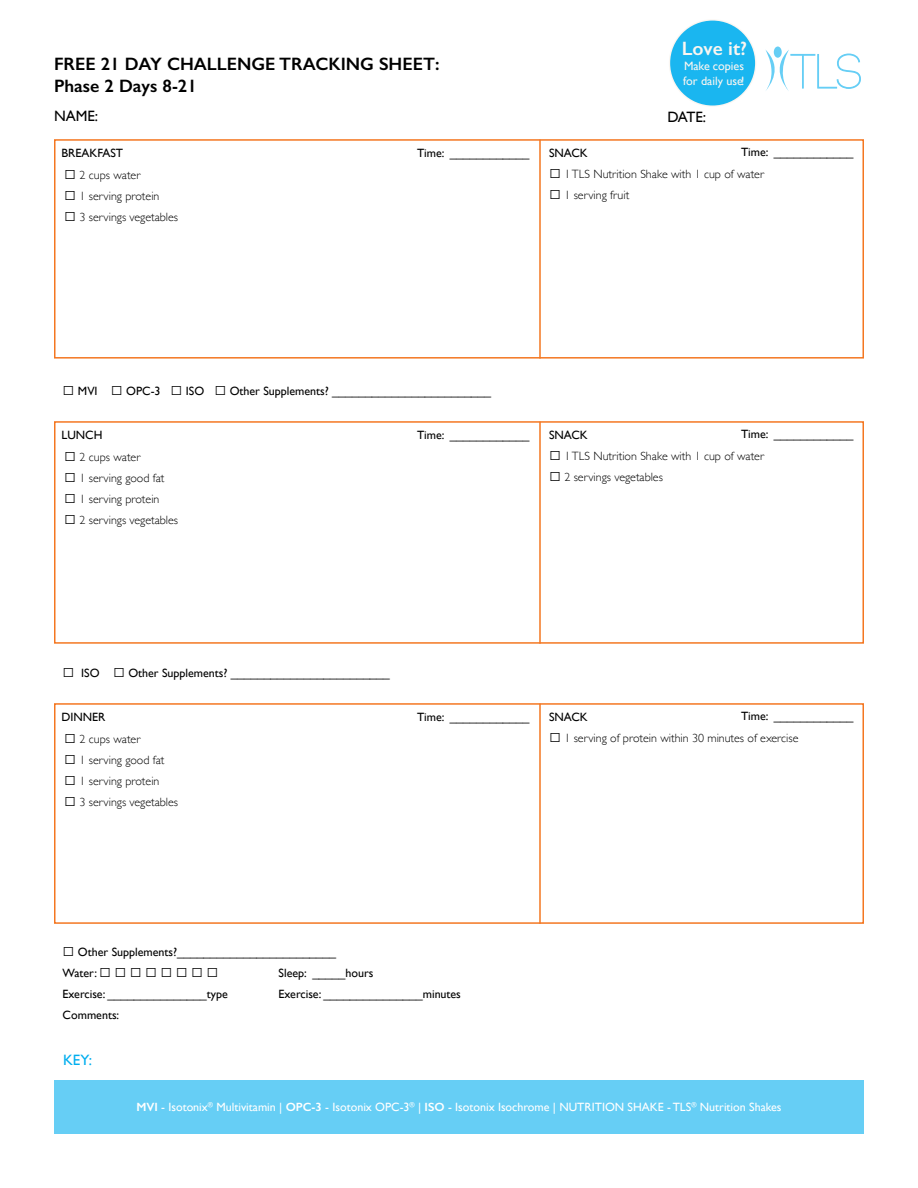
<style>
.page{position:relative;width:918px;height:1188px;background:#fff}
.page>*{position:absolute;margin:0;border:0;box-sizing:border-box;transform-origin:0 0}
.t1{font:600 19.35px "Gill Sans";color:#faf5f0}
.t2{font:600 18px/21.6px "Gill Sans";color:#000}
.t3{font:15px "Gill Sans";color:#000}
.t4{font:15px "Gill Sans";color:#00aeef}
.t5{font:12.15px/14.9px "Gill Sans";color:#faf5f0}
.t6{font:12px/21px "Gill Sans";color:#000}
.t7{font:300 12px "Gill Sans";color:#000}
.t8{font:12px "Gill Sans";color:#fff}
.s1{font-weight:600}
</style>
<div class="page">
<div style="left:54px;top:1080px;width:810px;height:54px;background:#66cef5"></div>
<div style="left:54px;top:139px;width:810px;height:220px;border:2px solid #f47721"></div>
<div style="left:54px;top:421px;width:810px;height:223px;border:2px solid #f47721"></div>
<div style="left:54px;top:703px;width:810px;height:221px;border:2px solid #f47721"></div>
<hr style="left:539px;top:140px;width:2px;height:219px;background:#f47721">
<hr style="left:539px;top:422px;width:2px;height:222px;background:#f47721">
<hr style="left:539px;top:704px;width:2px;height:220px;background:#f47721">
<svg style="left:765px;top:49px;width:96px;height:42px"></svg>
<svg style="left:669px;top:19px;width:87px;height:88px"></svg>
<div style="left:670px;top:21px;width:85px;height:85px;background:#1ab6f0;border-radius:50%"></div>
<h2 class="t2" style="left:54px;top:53px;width:387px">FREE 21 DAY CHALLENGE TRACKING SHEET:<br>Phase 2 Days 8-21</h2>
<p class="t3" style="left:54px;top:107px;width:46px">NAME:</p>
<h1 class="t1" style="left:682px;top:37px;width:67px">Love it?</h1>
<p class="t5" style="left:683px;top:58px;width:63px">Make copies for daily use!</p>
<p class="t3" style="left:667px;top:108px;width:40px">DATE:</p>
<p class="t6" style="left:62px;top:142px;width:63px">BREAKFAST</p>
<p class="t7" style="left:64px;top:166px;width:78px">○ 2 cups water</p>
<p class="t7" style="left:64px;top:187px;width:97px">○ 1 serving protein</p>
<p class="t7" style="left:64px;top:208px;width:115px">○ 3 servings vegetables</p>
<p class="t6" style="left:417px;top:142px;width:114px">Time: ____________</p>
<p class="t6" style="left:741px;top:142px;width:114px">Time: ____________</p>
<p class="t6" style="left:549px;top:142px;width:40px">SNACK</p>
<p class="t7" style="left:549px;top:165px;width:217px">○ 1 TLS Nutrition Shake with 1 cup of water</p>
<p class="t7" style="left:549px;top:186px;width:82px">○ 1 serving fruit</p>
<p class="t6" style="left:63px;top:380px;width:430px">□ MVI □ OPC-3 □ ISO □ Other Supplements? ________________________</p>
<p class="t6" style="left:62px;top:424px;width:42px">LUNCH</p>
<p class="t7" style="left:64px;top:448px;width:78px">○ 2 cups water</p>
<p class="t7" style="left:64px;top:469px;width:102px">○ 1 serving good fat</p>
<p class="t7" style="left:64px;top:490px;width:97px">○ 1 serving protein</p>
<p class="t7" style="left:64px;top:511px;width:115px">○ 2 servings vegetables</p>
<p class="t6" style="left:417px;top:424px;width:114px">Time: ____________</p>
<p class="t6" style="left:741px;top:424px;width:114px">Time: ____________</p>
<p class="t6" style="left:549px;top:424px;width:40px">SNACK</p>
<p class="t7" style="left:549px;top:447px;width:217px">○ 1 TLS Nutrition Shake with 1 cup of water</p>
<p class="t7" style="left:549px;top:468px;width:115px">○ 2 servings vegetables</p>
<p class="t6" style="left:63px;top:663px;width:329px">□ ISO □ Other Supplements? ________________________</p>
<p class="t6" style="left:62px;top:707px;width:45px">DINNER</p>
<p class="t7" style="left:64px;top:730px;width:78px">○ 2 cups water</p>
<p class="t7" style="left:64px;top:751px;width:102px">○ 1 serving good fat</p>
<p class="t7" style="left:64px;top:772px;width:97px">○ 1 serving protein</p>
<p class="t7" style="left:64px;top:793px;width:115px">○ 3 servings vegetables</p>
<p class="t6" style="left:417px;top:706px;width:114px">Time: ____________</p>
<p class="t6" style="left:741px;top:706px;width:114px">Time: ____________</p>
<p class="t6" style="left:549px;top:706px;width:40px">SNACK</p>
<p class="t7" style="left:549px;top:729px;width:251px">○ 1 serving of protein within 30 minutes of exercise</p>
<p class="t6" style="left:63px;top:941px;width:275px">□ Other Supplements?________________________<br>Water: □ □ □ □ □ □ □ □</p>
<p class="t6" style="left:279px;top:962px;width:96px">Sleep: _____hours</p>
<p class="t6" style="left:63px;top:983px;width:167px">Exercise: _______________type</p>
<p class="t6" style="left:279px;top:983px;width:184px">Exercise: _______________minutes</p>
<p class="t6" style="left:63px;top:1004px;width:58px">Comments:</p>
<p class="t4" style="left:63px;top:1051px;width:31px">KEY:</p>
<p class="t8" style="left:136px;top:1100px;width:647px"><span class="s1">MVI</span> - Isotonix<sup>®</sup> Multivitamin | <span class="s1">OPC-3</span> - Isotonix OPC-3<sup>®</sup> | <span class="s1">ISO</span> - Isotonix Isochrome | NUTRITION SHAKE - TLS<sup>®</sup> Nutrition Shakes</p>
</div>
